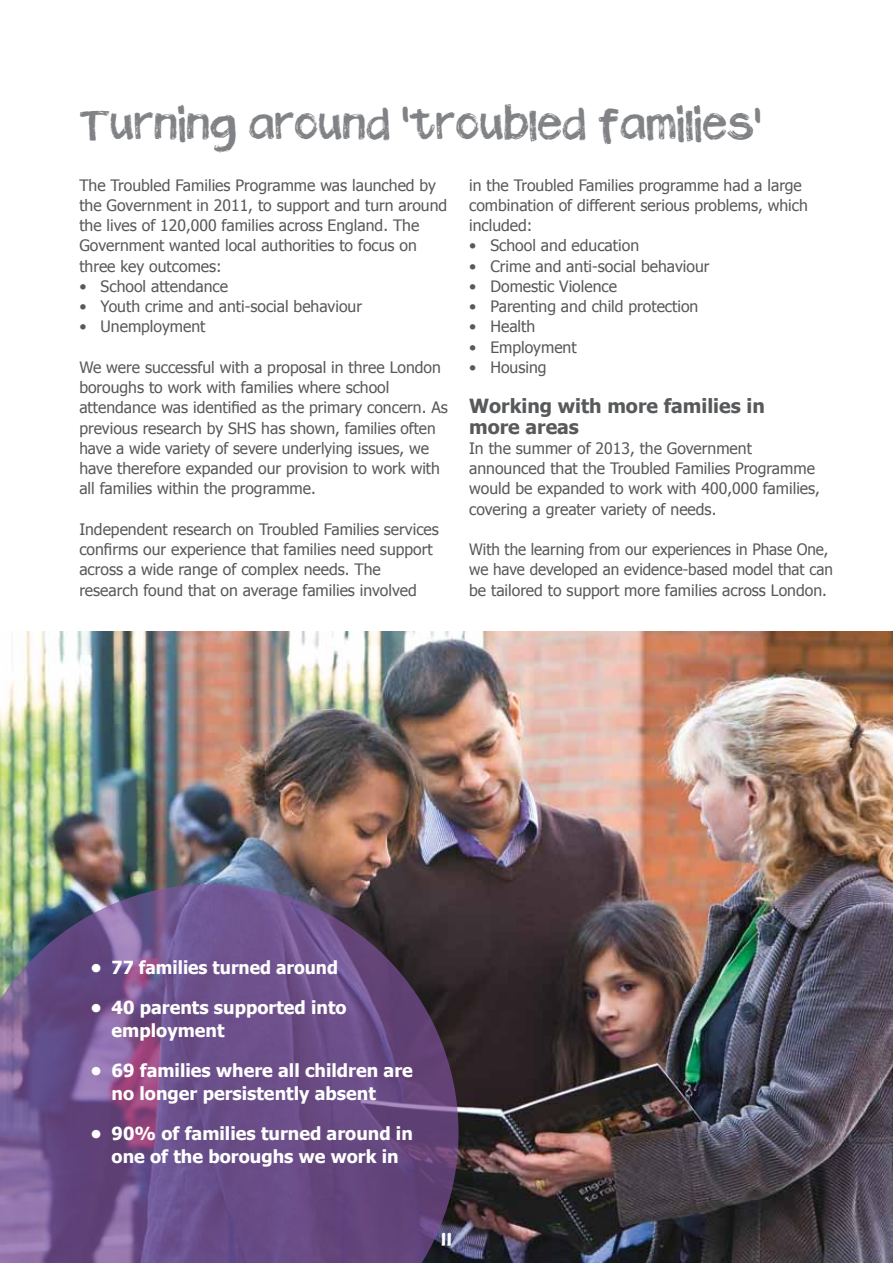
<style>
.page{position:relative;width:893px;height:1263px;background:#fff}
.page>*{position:absolute;margin:0;border:0;box-sizing:border-box;transform-origin:0 0}
.t1{font:700 36px "Plz Print Brush";color:#808285}
.t2{font:700 19.5px/20.2px "Tahoma";color:#58595b}
.t3{font:700 18px/22.5px "Tahoma";color:#fff}
.t4{font:700 18px "Plz Print Brush";color:#fff}
.t5{font:15.75px/20.2px "Tahoma";color:#58595b}
</style>
<div class="page">
<img style="left:0;top:631px;width:893px;height:632px">
<svg style="left:0;top:884px;width:459px;height:379px;background:#694f81"></svg>
<h1 class="t1" style="left:79px;top:104px;width:683px">Turning around ‘troubled families’</h1>
<p class="t5" style="left:79px;top:174px;width:369px">The Troubled Families Programme was launched by the Government in 2011, to support and turn around the lives of 120,000 families across England. The Government wanted local authorities to focus on three key outcomes:</p>
<p class="t5" style="left:79px;top:275px;width:150px">• School attendance</p>
<p class="t5" style="left:79px;top:296px;width:284px">• Youth crime and anti-social behaviour</p>
<p class="t5" style="left:79px;top:316px;width:128px">• Unemployment</p>
<p class="t5" style="left:79px;top:356px;width:370px">We were successful with a proposal in three London boroughs to work with families where school attendance was identified as the primary concern. As previous research by SHS has shown, families often have a wide variety of severe underlying issues, we have therefore expanded our provision to work with all families within the programme.</p>
<p class="t5" style="left:79px;top:518px;width:361px">Independent research on Troubled Families services confirms our experience that families need support across a wide range of complex needs. The research found that on average families involved</p>
<p class="t5" style="left:469px;top:174px;width:340px">in the Troubled Families programme had a large combination of different serious problems, which included:</p>
<p class="t5" style="left:469px;top:235px;width:171px">• School and education</p>
<p class="t5" style="left:469px;top:255px;width:242px">• Crime and anti-social behaviour</p>
<p class="t5" style="left:469px;top:275px;width:149px">• Domestic Violence</p>
<p class="t5" style="left:469px;top:296px;width:231px">• Parenting and child protection</p>
<p class="t5" style="left:469px;top:316px;width:68px">• Health</p>
<p class="t5" style="left:469px;top:336px;width:109px">• Employment</p>
<p class="t5" style="left:469px;top:356px;width:79px">• Housing</p>
<p class="t2" style="left:469px;top:395px;width:297px">Working with more families in more areas</p>
<p class="t5" style="left:469px;top:437px;width:352px">In the summer of 2013, the Government announced that the Troubled Families Programme would be expanded to work with 400,000 families, covering a greater variety of needs.</p>
<p class="t5" style="left:469px;top:539px;width:365px">With the learning from our experiences in Phase One, we have developed an evidence-based model that can be tailored to support more families across London.</p>
<p class="t3" style="left:90px;top:955px;width:249px">• 77 families turned around</p>
<p class="t3" style="left:112px;top:995px;width:237px;text-indent:-21px">• 40 parents supported into employment</p>
<p class="t3" style="left:112px;top:1058px;width:303px;text-indent:-21px">• 69 families where all children are no longer persistently absent</p>
<p class="t3" style="left:90px;top:1121px;width:324px;text-align:center">• 90% of families turned around in one of the boroughs we work in</p>
<p class="t4" style="left:441px;top:1229px;width:12px">1 1</p>
</div>
